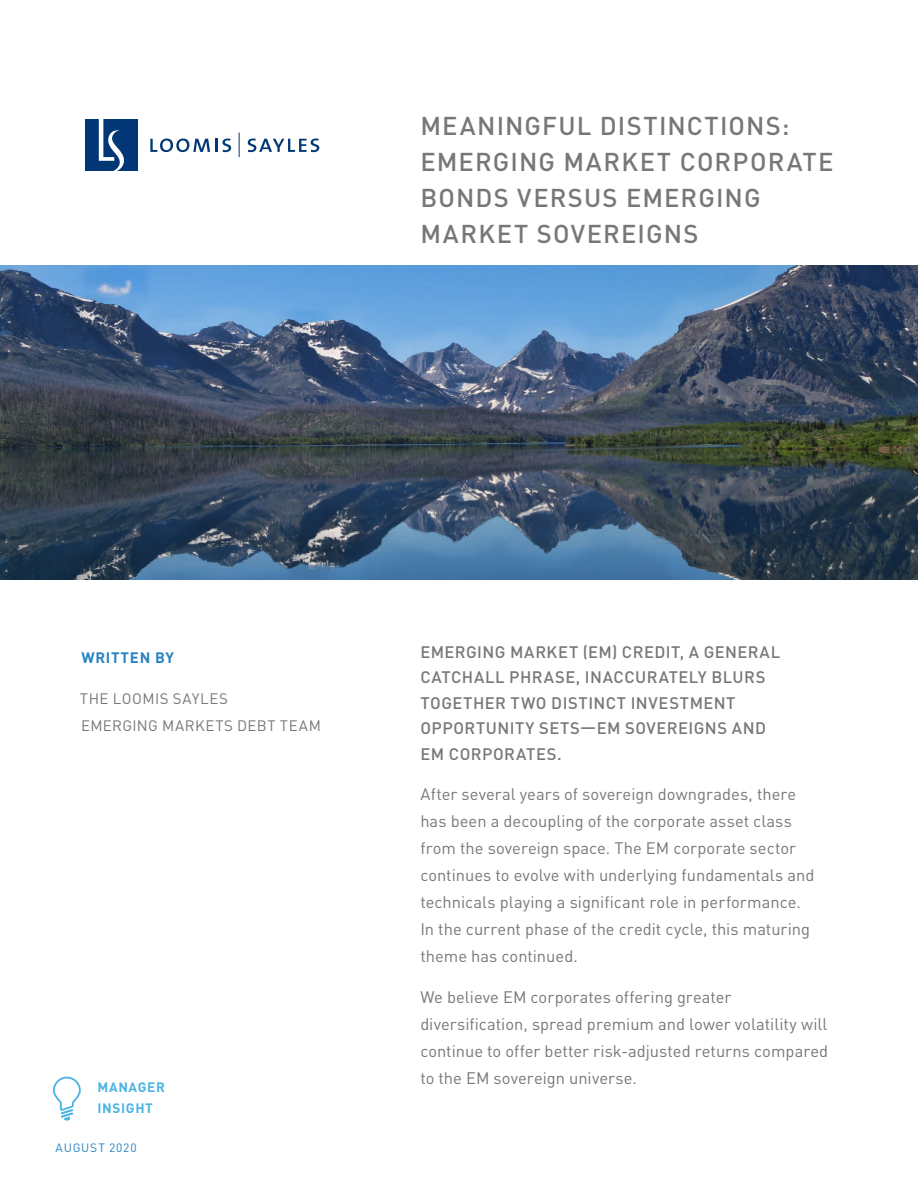
<style>
.page{position:relative;width:918px;height:1188px;background:#fff}
.page>*{position:absolute;margin:0;border:0;box-sizing:border-box;transform-origin:0 0}
.t1{font:500 25.5px/36px "DINOT";letter-spacing:.045em;color:#77777a}
.Body_Copy{font:16.5px/27px "DINOT";color:#77777a}
.Intro_Paragraph{font:500 16.5px/25.5px "DINOT";letter-spacing:.03em;color:#77777a}
.Intro_Paragraph-2{font:15px/27px "DINOT";letter-spacing:.03em;color:#77777a}
.Intro_Paragraph-3{font:700 15px "DINOT";letter-spacing:.05em;color:#2883c2}
.t2{font:700 13.5px/21px "DINOT";letter-spacing:.05em;color:#4cb4e5}
.t3{font:12px "DINOT";letter-spacing:.07em;color:#2883c3}
</style>
<div class="page">
<div style="left:85px;top:119px;width:53px;height:52px;background:#013775"></div>
<svg style="left:99px;top:119px;width:25px;height:52px"></svg>
<svg style="left:150px;top:139px;width:81px;height:13px"></svg>
<svg style="left:248px;top:139px;width:71px;height:13px"></svg>
<svg style="left:239px;top:133px;width:1px;height:24px"></svg>
<img style="left:0;top:266px;width:918px;height:314px">
<svg style="left:53px;top:1077px;width:28px;height:43px"></svg>
<p class="t1" style="left:421px;top:107px;width:415px">MEANINGFUL DISTINCTIONS:<br>EMERGING MARKET CORPORATE<br>BONDS VERSUS EMERGING<br>MARKET SOVEREIGNS</p>
<p class="Intro_Paragraph-3" style="left:81px;top:648px;width:94px">WRITTEN BY</p>
<p class="Intro_Paragraph-2" style="left:80px;top:684px;width:243px">THE LOOMIS SAYLES<br>EMERGING MARKETS DEBT TEAM</p>
<p class="t2" style="left:97px;top:1077px;width:69px">MANAGER<br>INSIGHT</p>
<p class="t3" style="left:56px;top:1140px;width:83px">AUGUST 2020</p>
<p class="Intro_Paragraph" style="left:420px;top:639px;width:361px">EMERGING MARKET (EM) CREDIT, A GENERAL<br>CATCHALL PHRASE, INACCURATELY BLURS<br>TOGETHER TWO DISTINCT INVESTMENT<br>OPPORTUNITY SETS—EM SOVEREIGNS AND<br>EM CORPORATES.</p>
<p class="Body_Copy" style="left:420px;top:780px;width:396px">After several years of sovereign downgrades, there has been a decoupling of the corporate asset class from the sovereign space. The EM corporate sector continues to evolve with underlying fundamentals and technicals playing a significant role in performance.<br>In the current phase of the credit cycle, this maturing theme has continued.</p>
<p class="Body_Copy" style="left:420px;top:983px;width:409px">We believe EM corporates offering greater diversification, spread premium and lower volatility will continue to offer better risk-adjusted returns compared to the EM sovereign universe.</p>
</div>
